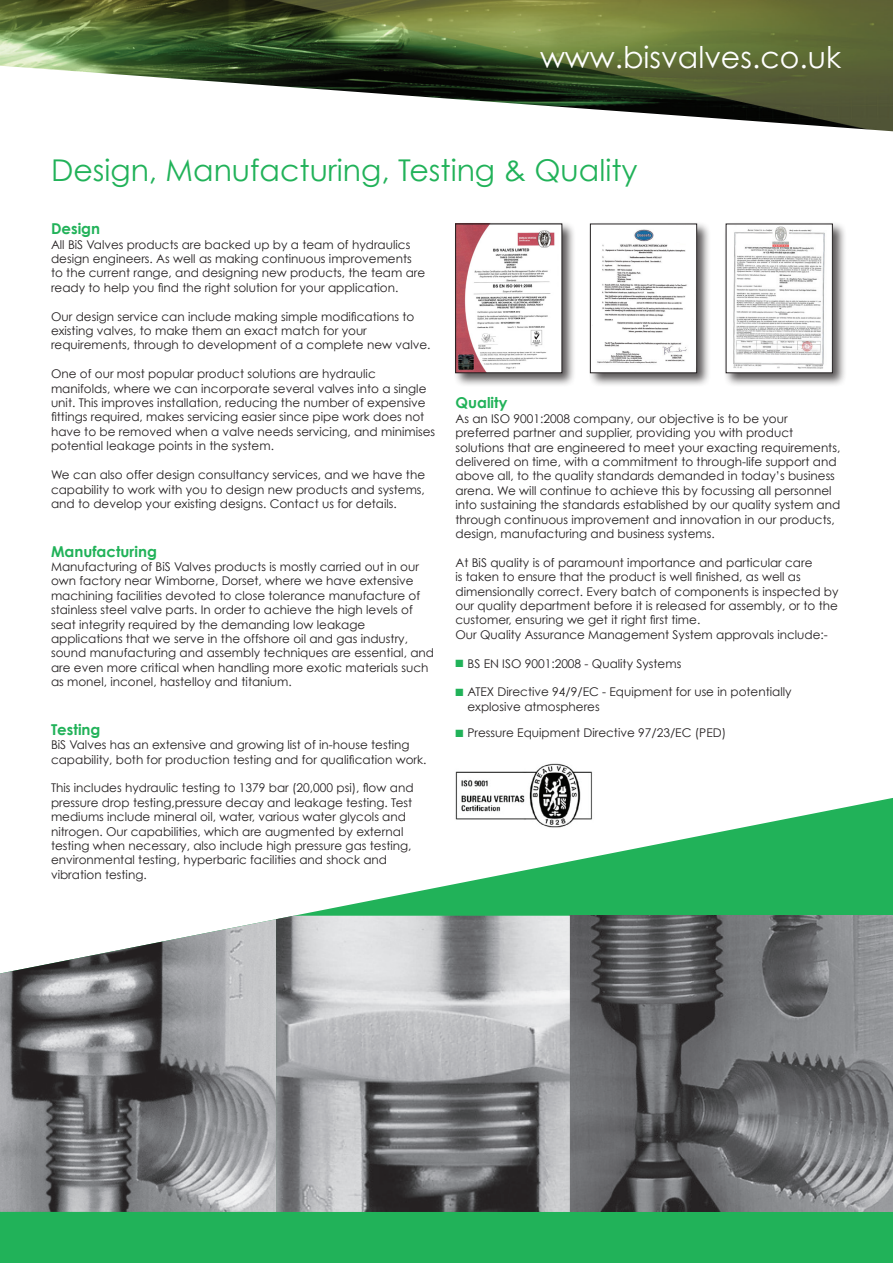
<style>
.page{position:relative;width:893px;height:1263px;background:#fff}
.page>*{position:absolute;margin:0;border:0;box-sizing:border-box;transform-origin:0 0}
.t1{font:30px "Century Gothic";color:#21b259}
.t2{font:30px "Century Gothic";color:#fff}
.t3{font:700 15px "Century Gothic";color:#21b259}
.t4{font:12px/14.4px "Century Gothic";color:#231f20}
.s1{color:#21b259}
</style>
<div class="page">
<svg style="left:292px;top:798px;width:601px;height:118px;fill:#21b259"></svg>
<div style="left:0;top:1212px;width:893px;height:51px;background:#21b259"></div>
<img style="left:276px;top:916px;width:617px;height:296px">
<img style="left:0;top:0;width:893px;height:131px">
<img style="left:0;top:919px;width:276px;height:293px">
<img style="left:454px;top:763px;width:140px;height:65px">
<div style="left:453px;top:221px;width:124px;height:166px;background:#231f20;opacity:.75"></div>
<img style="left:457px;top:226px;width:103px;height:145px">
<div style="left:455px;top:224px;width:107px;height:149px;border:1px solid #231f20"></div>
<div style="left:723px;top:221px;width:124px;height:166px;background:#231f20;opacity:.75"></div>
<img style="left:728px;top:226px;width:103px;height:145px">
<div style="left:726px;top:224px;width:107px;height:149px;border:1px solid #231f20"></div>
<div style="left:588px;top:221px;width:123px;height:166px;background:#231f20;opacity:.75"></div>
<img style="left:592px;top:226px;width:103px;height:145px">
<div style="left:590px;top:224px;width:107px;height:149px;border:1px solid #231f20"></div>
<p class="t2" style="left:540px;top:39px;width:303px">www.bisvalves.co.uk</p>
<p class="t1" style="left:51px;top:152px;width:588px">Design, Manufacturing, Testing &amp; Quality</p>
<p class="t3" style="left:51px;top:219px;width:51px">Design</p>
<p class="t4" style="left:51px;top:237px;width:376px">All BiS Valves products are backed up by a team of hydraulics design engineers. As well as making continuous improvements to the current range, and designing new products, the team are ready to help you find the right solution for your application.</p>
<p class="t4" style="left:51px;top:309px;width:381px">Our design service can include making simple modifications to existing valves, to make them an exact match for your requirements, through to development of a complete new valve.</p>
<p class="t4" style="left:51px;top:367px;width:386px">One of our most popular product solutions are hydraulic manifolds, where we can incorporate several valves into a single unit. This improves installation, reducing the number of expensive fittings required, makes servicing easier since pipe work does not have to be removed when a valve needs servicing, and minimises potential leakage points in the system.</p>
<p class="t4" style="left:51px;top:467px;width:376px;text-align:justify">We can also offer design consultancy services, and we have the capability to work with you to design new products and systems, and to develop your existing designs. Contact us for details.</p>
<p class="t3" style="left:51px;top:542px;width:107px">Manufacturing</p>
<p class="t4" style="left:51px;top:559px;width:385px">Manufacturing of BiS Valves products is mostly carried out in our own factory near Wimborne, Dorset, where we have extensive machining facilities devoted to close tolerance manufacture of stainless steel valve parts. In order to achieve the high levels of seat integrity required by the demanding low leakage applications that we serve in the offshore oil and gas industry, sound manufacturing and assembly techniques are essential, and are even more critical when handling more exotic materials such as monel, inconel, hastelloy and titanium.</p>
<p class="t3" style="left:51px;top:720px;width:51px">Testing</p>
<p class="t4" style="left:51px;top:737px;width:377px">BiS Valves has an extensive and growing list of in-house testing capability, both for production testing and for qualification work.</p>
<p class="t4" style="left:51px;top:781px;width:364px">This includes hydraulic testing to 1379 bar (20,000 psi), flow and pressure drop testing,pressure decay and leakage testing. Test mediums include mineral oil, water, various water glycols and nitrogen. Our capabilities, which are augmented by external testing when necessary, also include high pressure gas testing, environmental testing, hyperbaric facilities and shock and vibration testing.</p>
<p class="t3" style="left:455px;top:394px;width:53px">Quality</p>
<p class="t4" style="left:455px;top:411px;width:386px">As an ISO 9001:2008 company, our objective is to be your preferred partner and supplier, providing you with product solutions that are engineered to meet your exacting requirements, delivered on time, with a commitment to through-life support and above all, to the quality standards demanded in today’s business arena. We will continue to achieve this by focussing all personnel into sustaining the standards established by our quality system and through continuous improvement and innovation in our products, design, manufacturing and business systems.</p>
<p class="t4" style="left:455px;top:555px;width:385px">At BiS quality is of paramount importance and particular care<br>is taken to ensure that the product is well finished, as well as dimensionally correct. Every batch of components is inspected by our quality department before it is released for assembly, or to the customer, ensuring we get it right first time.</p>
<p class="t4" style="left:455px;top:627px;width:374px">Our Quality Assurance Management System approvals include:-</p>
<p class="t4" style="left:455px;top:656px;width:227px"><span class="s1">■</span> BS EN ISO 9001:2008 - Quality Systems</p>
<p class="t4" style="left:467px;top:685px;width:326px;text-indent:-12px"><span class="s1">■</span> ATEX Directive 94/9/EC - Equipment for use in potentially explosive atmospheres</p>
<p class="t4" style="left:455px;top:725px;width:272px"><span class="s1">■</span> Pressure Equipment Directive 97/23/EC (PED)</p>
</div>
